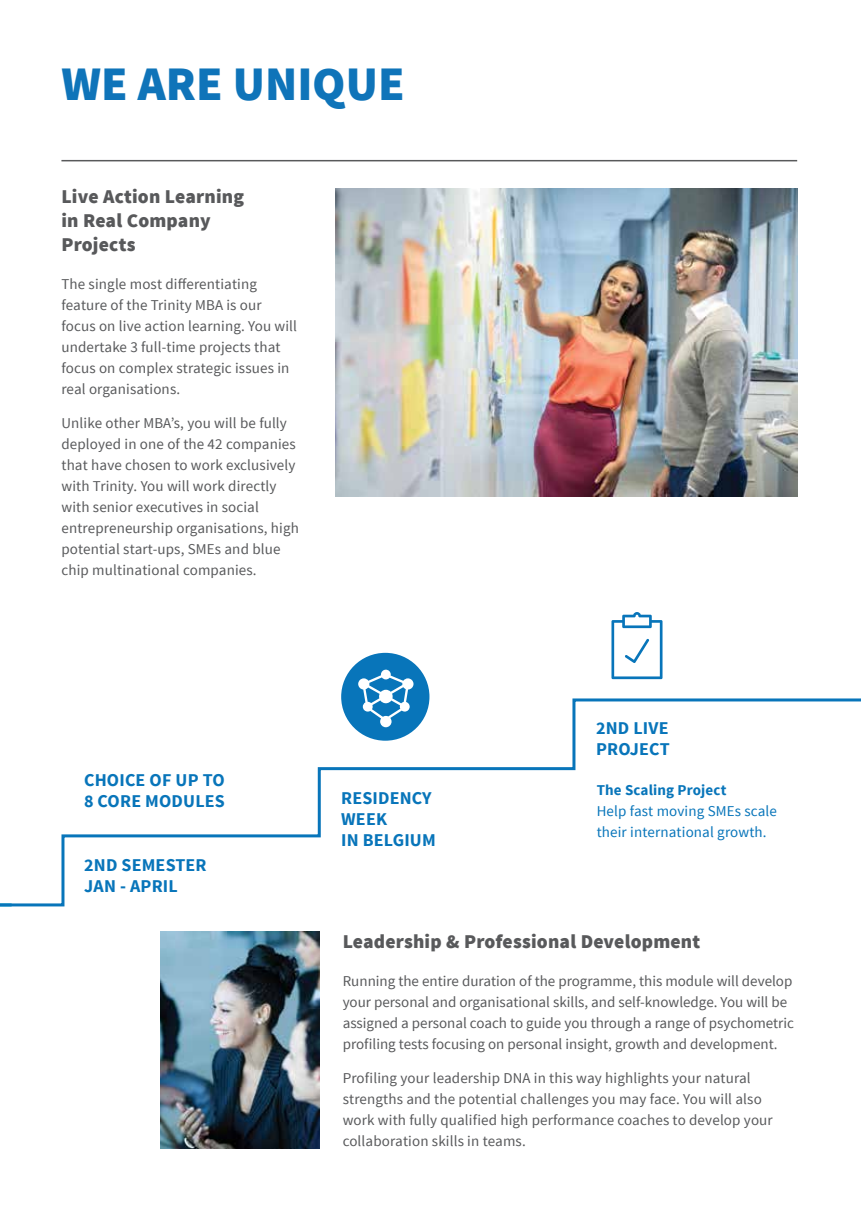
<style>
.page{position:relative;width:861px;height:1212px;background:#fff}
.page>*{position:absolute;margin:0;border:0;box-sizing:border-box;transform-origin:0 0}
.t1{font:900 48px "Source Sans Pro";color:#0f74b9}
.t2{font:900 19.5px/24px "Source Sans Pro";letter-spacing:.01em;color:#58595b}
.t3{font:700 18px/21px "Source Sans Pro";letter-spacing:.01em;color:#0875ba}
.t4{font:15px/21px "Source Sans Pro";letter-spacing:.01em;color:#58595b}
.t5{font:15px/21px "Source Sans Pro";letter-spacing:.01em;color:#0875ba}
.t6{font:700 15px "Source Sans Pro";letter-spacing:.01em;color:#0875ba}
</style>
<div class="page">
<hr style="left:61px;top:160px;width:736px;height:1px;background:#58595b">
<img style="left:335px;top:188px;width:462px;height:308px">
<img style="left:160px;top:931px;width:159px;height:217px">
<svg style="left:611px;top:612px;width:51px;height:67px"></svg>
<svg style="left:0;top:697px;width:858px;height:210px"></svg>
<div style="left:341px;top:653px;width:88px;height:88px;background:#0875ba;border-radius:50%"></div>
<svg style="left:358px;top:670px;width:55px;height:57px"></svg>
<svg style="left:858px;top:698px;width:3px;height:4px"></svg>
<h1 class="t1" style="left:61px;top:53px;width:345px">We Are Unique</h1>
<h2 class="t2" style="left:61px;top:185px;width:184px">Live Action Learning in Real Company<br>Projects</h2>
<p class="t4" style="left:61px;top:274px;width:237px">The single most differentiating feature of the Trinity MBA is our focus on live action learning. You will undertake 3 full-time projects that focus on complex strategic issues in real organisations.</p>
<p class="t4" style="left:61px;top:412px;width:239px">U nlike other MBA’s, you will be fully deployed in one of the 42 companies that have chosen to work exclusively with Trinity. You will work directly with senior executives in social entrepreneurship organisations, high potential start-ups, SMEs and blue chip multinational companies.</p>
<p class="t3" style="left:84px;top:770px;width:142px">CHOICE OF UP TO<br>8 CORE MODULES</p>
<p class="t3" style="left:84px;top:855px;width:124px">2ND SEMESTER<br>JAN - APRIL</p>
<p class="t3" style="left:341px;top:788px;width:96px">RESIDENCY<br>WEEK<br>IN BELGIUM</p>
<p class="t3" style="left:596px;top:718px;width:74px">2ND LIVE<br>PROJECT</p>
<p class="t6" style="left:596px;top:781px;width:131px">THE SCALING PROJECT</p>
<p class="t5" style="left:596px;top:801px;width:182px">Help fast moving SMEs scale their international growth.</p>
<h2 class="t2" style="left:343px;top:930px;width:359px">Leadership &amp; Professional Development</h2>
<p class="t4" style="left:343px;top:970px;width:453px">Running the entire duration of the programme, this module will develop your personal and organisational skills, and self-knowledge. You will be assigned a personal coach to guide you through a range of psychometric profiling tests focusing on personal insight, growth and development.</p>
<p class="t4" style="left:343px;top:1067px;width:431px">Profiling your leadership DNA in this way highlights your natural strengths and the potential challenges you may face. You will also work with fully qualified high performance coaches to develop your collaboration skills in teams.</p>
</div>
